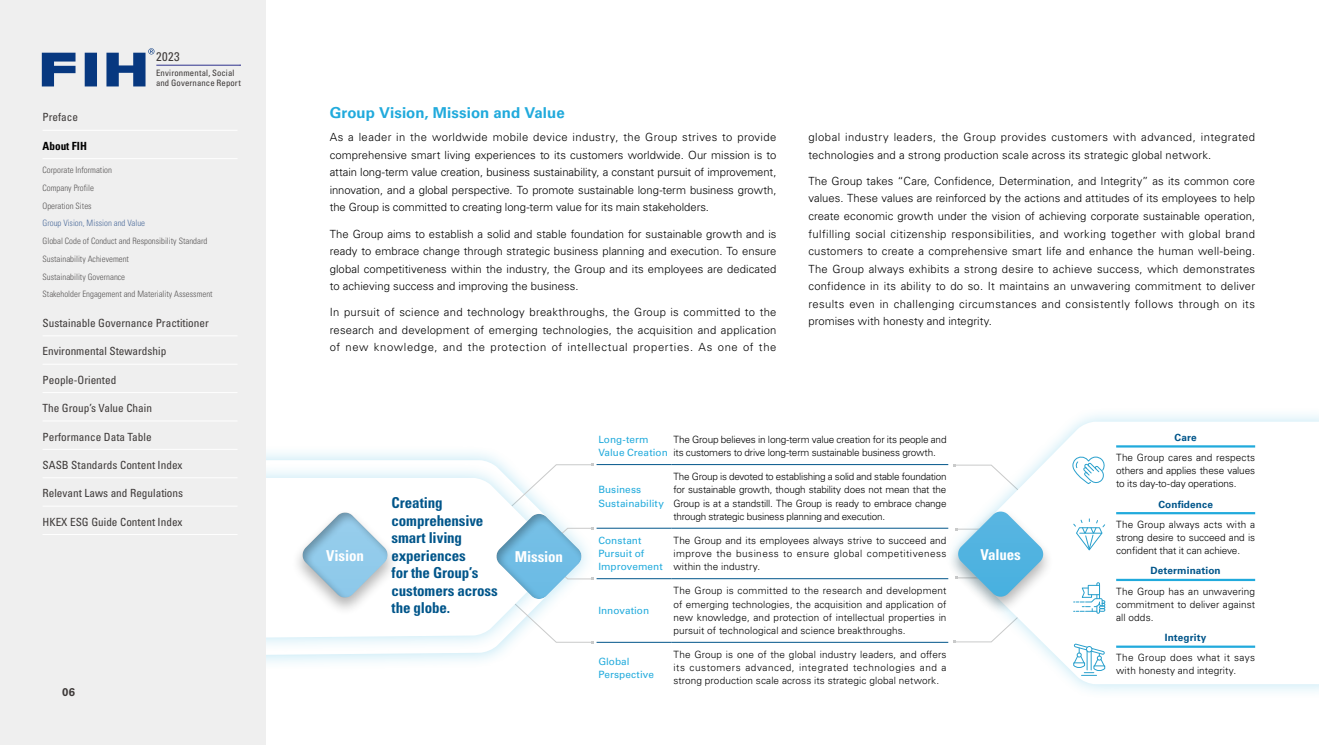
<style>
.page{position:relative;width:1319px;height:745px;background:#fff}
.page>*{position:absolute;margin:0;border:0;box-sizing:border-box;transform-origin:0 0}
.t1{font:700 condensed 15px/17.5px "Univers LT Pro";letter-spacing:-.01em;color:#00558a}
.t2{font:700 15px "Univers LT Pro 65";letter-spacing:.005em;color:#21aadc}
.t3{font:700 condensed 15px "Univers LT Pro";letter-spacing:-.01em;color:#fff}
.t4{font:condensed 12.5px "Univers LT Pro";color:#3e3a39}
.t5{font:300 11.25px/17.5px "Univers LT Pro 45";letter-spacing:.015em;color:#000;text-align:justify}
.t6{font:condensed 11.25px "Univers LT Pro";color:#3e3a39}
.t7{font:700 condensed 11.25px "Univers LT Pro";color:#000}
.t8{font:700 11.25px "Univers LT Pro 65";color:#3e3a39}
.t9{font:300 10px/13.1px "Univers LT Pro 45";letter-spacing:-.005em;color:#000;text-align:justify}
.t10{font:10px/13.1px "Univers LT Pro 55 Roman";letter-spacing:.005em;color:#21aadc}
.t11{font:300 10px/13.1px "Univers LT Pro 45";letter-spacing:.02em;color:#000}
.t12{font:700 10px "Univers LT Pro 65";letter-spacing:.01em;color:#00558a}
.t13{font:300 condensed 8.75px/17.8px "Univers LT Pro";color:#595757}
.t14{font:condensed 8.75px/10.5px "Univers LT Pro";letter-spacing:.01em;color:#3e3a39}
.t15{font:300 condensed 8.75px "Univers LT Pro";color:#506f9d}
</style>
<div class="page">
<div style="left:190px;top:444px;width:406px;height:226px;background:#21aadc;opacity:.3"></div>
<svg style="left:266px;top:460px;width:316px;height:195px"></svg>
<div style="left:943px;top:405px;width:375px;height:294px;background:#21aadc;opacity:.3"></div>
<svg style="left:956px;top:421px;width:362px;height:262px"></svg>
<div style="left:946px;top:507px;width:108px;height:107px;background:#fff"></div>
<hr style="left:1115px;top:445px;width:139px;height:2px;background:#21aadc">
<hr style="left:1115px;top:511px;width:139px;height:3px;background:#21aadc">
<hr style="left:1115px;top:578px;width:139px;height:2px;background:#21aadc">
<hr style="left:1115px;top:645px;width:139px;height:2px;background:#21aadc">
<hr style="left:596px;top:464px;width:75px;height:1px;background:#00558a">
<hr style="left:671px;top:464px;width:277px;height:1px;background:#00558a">
<hr style="left:596px;top:527px;width:75px;height:1px;background:#00558a">
<hr style="left:671px;top:527px;width:277px;height:1px;background:#00558a">
<hr style="left:596px;top:578px;width:75px;height:1px;background:#00558a">
<hr style="left:671px;top:578px;width:277px;height:1px;background:#00558a">
<hr style="left:596px;top:641px;width:75px;height:1px;background:#00558a">
<hr style="left:671px;top:641px;width:277px;height:1px;background:#00558a">
<div style="left:1070px;top:452px;width:36px;height:36px;background:#fff"></div>
<div style="left:1071px;top:516px;width:35px;height:35px;background:#fff"></div>
<svg style="left:1105px;top:580px;width:1px;height:35px"></svg>
<svg style="left:953px;top:455px;width:152px;height:220px"></svg>
<div style="left:235px;top:462px;width:338px;height:190px;background:#21aadc;opacity:.3"></div>
<svg style="left:266px;top:477px;width:194px;height:160px"></svg>
<div style="left:291px;top:508px;width:108px;height:107px;background:#000;opacity:.3"></div>
<div style="left:291px;top:504px;width:107px;height:100px;background:#000;opacity:.3"></div>
<svg style="left:460px;top:463px;width:134px;height:180px"></svg>
<div style="left:484px;top:505px;width:107px;height:100px;background:#000;opacity:.3"></div>
<div style="left:0;top:0;width:266px;height:744px;background:#efefef"></div>
<hr style="left:43px;top:130px;width:194px;height:1px;background:#fff">
<hr style="left:156px;top:65px;width:84px;height:1px;background:#2f318e">
<svg style="left:42px;top:48px;width:112px;height:38px"></svg>
<hr style="left:43px;top:158px;width:194px;height:1px;background:#fff">
<hr style="left:43px;top:534px;width:194px;height:1px;background:#fff">
<hr style="left:43px;top:505px;width:194px;height:1px;background:#fff">
<hr style="left:43px;top:477px;width:194px;height:1px;background:#fff">
<hr style="left:43px;top:449px;width:194px;height:1px;background:#fff">
<hr style="left:43px;top:420px;width:194px;height:1px;background:#fff">
<hr style="left:43px;top:392px;width:194px;height:1px;background:#fff">
<hr style="left:43px;top:364px;width:194px;height:1px;background:#fff">
<hr style="left:43px;top:335px;width:194px;height:1px;background:#fff">
<p class="t4" style="left:156px;top:49px;width:25px">2023</p>
<p class="t6" style="left:43px;top:110px;width:37px">Preface</p>
<p class="t7" style="left:43px;top:139px;width:46px">About FIH</p>
<p class="t13" style="left:43px;top:161px;width:71px">Corporate Information</p>
<p class="t13" style="left:43px;top:178px;width:53px">Company Profile</p>
<p class="t15" style="left:43px;top:217px;width:104px">Group Vision, Mission and Value</p>
<p class="t13" style="left:43px;top:196px;width:51px">Operation Sites</p>
<p class="t14" style="left:156px;top:67px;width:86px">Environmental, Social and Governance Report</p>
<p class="t13" style="left:43px;top:231px;width:166px">Global Code of Conduct and Responsibility Standard<br>Sustainability Achievement<br>Sustainability Governance</p>
<p class="t13" style="left:43px;top:285px;width:172px">Stakeholder Engagement and Materiality Assessment</p>
<p class="t6" style="left:43px;top:316px;width:168px">Sustainable Governance Practitioner</p>
<p class="t6" style="left:43px;top:344px;width:125px">Environmental Stewardship</p>
<p class="t6" style="left:43px;top:372px;width:75px">People-Oriented</p>
<p class="t6" style="left:43px;top:401px;width:111px">The Group’s Value Chain</p>
<p class="t6" style="left:43px;top:429px;width:111px">Performance Data Table</p>
<p class="t6" style="left:43px;top:457px;width:142px">SASB Standards Content Index</p>
<p class="t6" style="left:43px;top:486px;width:142px">Relevant Laws and Regulations</p>
<p class="t6" style="left:43px;top:514px;width:142px">HKEX ESG Guide Content Index</p>
<p class="t8" style="left:62px;top:683px;width:15px">06</p>
<h1 class="t2" style="left:330px;top:102px;width:236px">Group Vision, Mission and Value</h1>
<p class="t5" style="left:330px;top:128px;width:448px">As a leader in the worldwide mobile device industry, the Group strives to provide comprehensive smart living experiences to its customers worldwide. Our mission is to attain long-term value creation, business sustainability, a constant pursuit of improvement, innovation, and a global perspective. To promote sustainable long-term business growth, the Group is committed to creating long-term value for its main stakeholders.</p>
<p class="t5" style="left:330px;top:224px;width:448px">The Group aims to establish a solid and stable foundation for sustainable growth and is ready to embrace change through strategic business planning and execution. To ensure global competitiveness within the industry, the Group and its employees are dedicated to achieving success and improving the business.</p>
<p class="t5" style="left:330px;top:303px;width:448px">In pursuit of science and technology breakthroughs, the Group is committed to the research and development of emerging technologies, the acquisition and application of new knowledge, and the protection of intellectual properties. As one of the</p>
<p class="t5" style="left:808px;top:128px;width:448px">global industry leaders, the Group provides customers with advanced, integrated technologies and a strong production scale across its strategic global network.</p>
<p class="t5" style="left:808px;top:172px;width:448px">The Group takes “Care, Confidence, Determination, and Integrity” as its common core values. These values are reinforced by the actions and attitudes of its employees to help create economic growth under the vision of achieving corporate sustainable operation, fulfilling social citizenship responsibilities, and working together with global brand customers to create a comprehensive smart life and enhance the human well-being.<br>The Group always exhibits a strong desire to achieve success, which demonstrates confidence in its ability to do so. It maintains an unwavering commitment to deliver results even in challenging circumstances and consistently follows through on its promises with honesty and integrity.</p>
<h1 class="t1" style="left:391px;top:493px;width:108px">Creating comprehensive smart living experiences<br>for the Group’s customers across the globe.</h1>
<h1 class="t3" style="left:326px;top:545px;width:39px">Vision</h1>
<h1 class="t3" style="left:514px;top:547px;width:50px">Mission</h1>
<p class="t10" style="left:598px;top:432px;width:71px">Long-term<br>Value Creation</p>
<p class="t9" style="left:673px;top:432px;width:274px">The Group believes in long-term value creation for its people and its customers to drive long-term sustainable business growth.</p>
<p class="t10" style="left:598px;top:482px;width:67px">Business<br>Sustainability</p>
<p class="t9" style="left:673px;top:469px;width:274px">The Group is devoted to establishing a solid and stable foundation for sustainable growth, though stability does not mean that the Group is at a standstill. The Group is ready to embrace change through strategic business planning and execution.</p>
<p class="t10" style="left:598px;top:533px;width:66px">Constant<br>Pursuit of<br>Improvement</p>
<p class="t9" style="left:673px;top:533px;width:274px">The Group and its employees always strive to succeed and improve the business to ensure global competitiveness within the industry.</p>
<p class="t10" style="left:598px;top:603px;width:52px">Innovation</p>
<p class="t9" style="left:673px;top:583px;width:274px">The Group is committed to the research and development of emerging technologies, the acquisition and application of new knowledge, and protection of intellectual properties in pursuit of technological and science breakthroughs.</p>
<p class="t10" style="left:598px;top:653px;width:57px">Global<br>Perspective</p>
<p class="t9" style="left:673px;top:647px;width:274px">The Group is one of the global industry leaders, and offers its customers advanced, integrated technologies and a strong production scale across its strategic global network.</p>
<h1 class="t3" style="left:980px;top:544px;width:42px">Values</h1>
<p class="t12" style="left:1174px;top:430px;width:24px">Care</p>
<p class="t9" style="left:1115px;top:450px;width:140px">The Group cares and respects others and applies these values to its day-to-day operations.</p>
<p class="t12" style="left:1158px;top:496px;width:56px">Confidence</p>
<p class="t9" style="left:1115px;top:517px;width:140px">The Group always acts with a strong desire to succeed and is confident that it can achieve.</p>
<p class="t12" style="left:1150px;top:563px;width:72px">Determination</p>
<p class="t9" style="left:1115px;top:583px;width:140px">The Group has an unwavering commitment to deliver against all odds.</p>
<p class="t12" style="left:1164px;top:630px;width:43px">Integrity</p>
<p class="t11" style="left:1115px;top:650px;width:140px">The Group does what it says with honesty and integrity.</p>
</div>
